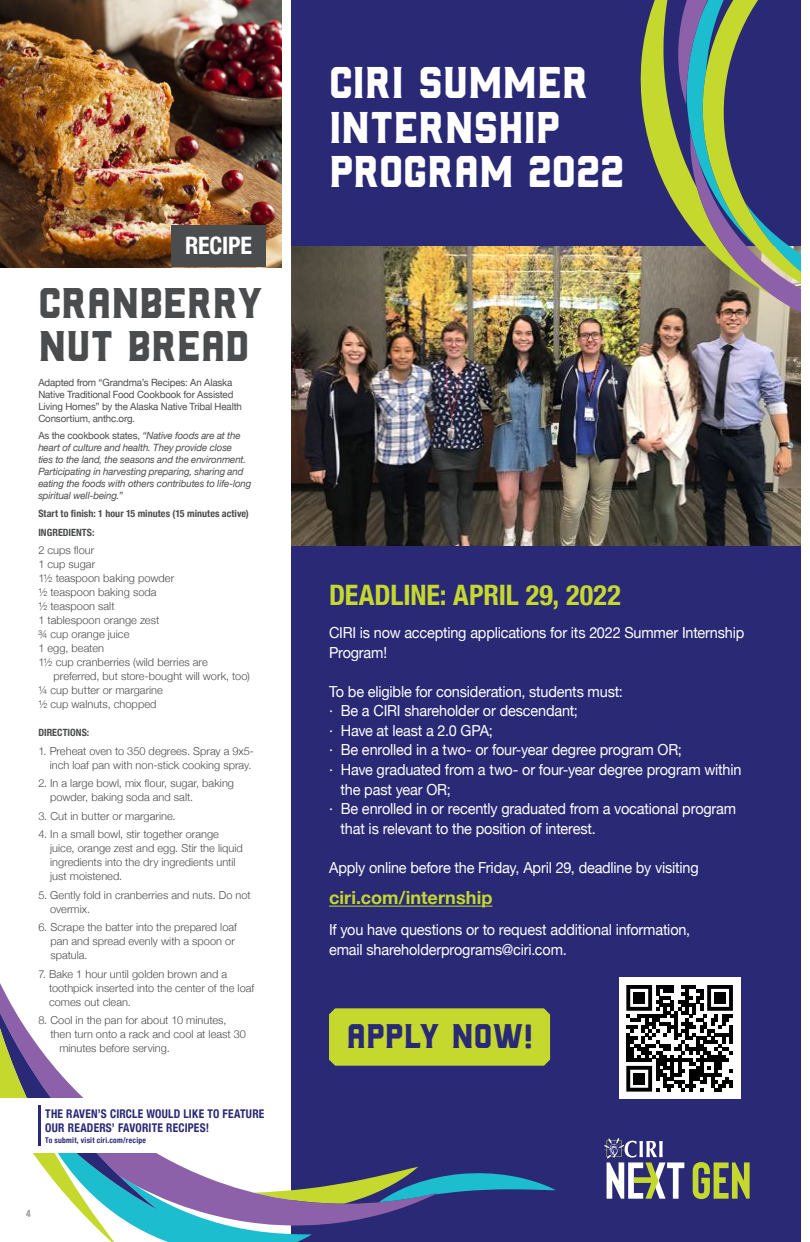
<style>
.page{position:relative;width:810px;height:1242px;background:#fff}
.page>*{position:absolute;margin:0;border:0;box-sizing:border-box;transform-origin:0 0}
.t1{font:44.4px/44.4px "Northwest";letter-spacing:-.01em;color:#fff}
.t2{font:42.9px/42.9px "Northwest";letter-spacing:-.005em;color:#4b4c4d}
.t3{font:34.2px "Northwest";letter-spacing:-.01em;color:#2a2976}
.t4{font:700 condensed 28.2px "Helvetica Neue";letter-spacing:-.005em;color:#c4d82d}
.t5{font:700 condensed 24px "Helvetica Neue";letter-spacing:-.01em;color:#fff}
.t6{font:700 18.1px "Helvetica Neue";letter-spacing:.005em;color:#c4d82d}
.t7{font:15.2px/19.6px "Helvetica Neue";letter-spacing:-.015em;color:#fff;scale:.95 1}
.t8{font:700 condensed 12px/14px "Helvetica Neue";letter-spacing:.02em;color:#2a2976;scale:.95 1}
.t9{font:300 11px/14px "Helvetica Neue";letter-spacing:.005em;color:#4b4c4d}
.t10{font:italic 10px/12px "Helvetica Neue";letter-spacing:-.01em;color:#4b4c4d}
.t11{font:10px/12px "Helvetica Neue";letter-spacing:-.015em;color:#4b4c4d}
.t12{font:700 condensed 10px/18.5px "Helvetica Neue";letter-spacing:.005em;color:#4b4c4d}
.t13{font:700 condensed 10px "Helvetica Neue";color:#939598;scale:.95 1}
.t14{font:700 condensed 8px "Helvetica Neue";letter-spacing:.035em;color:#2a2976;scale:.95 1}
.s1{font-style:normal}
</style>
<div class="page">
<div style="left:291px;top:0;width:510px;height:526px;background:#2a2976"></div>
<div style="left:291px;top:535px;width:510px;height:707px;background:#2a2976"></div>
<div style="left:619px;top:978px;width:121px;height:121px;background:#fff"></div>
<svg style="left:626px;top:985px;width:107px;height:107px"></svg>
<div style="left:634px;top:992px;width:11px;height:11px;background:#000"></div>
<div style="left:715px;top:992px;width:11px;height:11px;background:#000"></div>
<div style="left:634px;top:1073px;width:11px;height:11px;background:#000"></div>
<img style="left:0;top:0;width:282px;height:267px">
<img style="left:291px;top:246px;width:510px;height:299px">
<svg style="left:638px;top:0;width:163px;height:313px"></svg>
<svg style="left:0;top:983px;width:556px;height:259px"></svg>
<svg style="left:693px;top:1162px;width:57px;height:37px"></svg>
<svg style="left:604px;top:1138px;width:80px;height:61px"></svg>
<hr style="left:329px;top:906px;width:163px;height:1px;background:#c4d82d">
<div style="left:171px;top:225px;width:94px;height:42px;background:#4b4c4d"></div>
<div style="left:0;top:1098px;width:285px;height:54px;background:#fff"></div>
<hr style="left:38px;top:1105px;width:3px;height:40px;background:#2a2976">
<h3 class="t5" style="left:185px;top:231px;width:69px">RECIPE</h3>
<h2 class="t2" style="left:38px;top:276px;width:227px">CRANBERRY<br>NUT BREAD</h2>
<p class="t11" style="left:38px;top:377px;width:205px">Adapted from “Grandma’s Recipes: An Alaska Native Traditional Food Cookbook for Assisted Living Homes” by the Alaska Native Tribal Health Consortium, anthc.org.</p>
<p class="t10" style="left:38px;top:429px;width:214px"><span class="s1">As the cookbook states,</span> “Native foods are at the heart of culture and health. They provide close<br>ties to the land, the seasons and the environment.<br>Participating in harvesting preparing, sharing and eating the foods with others contributes to life-long spiritual well-being.”</p>
<p class="t12" style="left:38px;top:504px;width:212px">Start to finish: 1 hour 15 minutes (15 minutes active)<br>INGREDIENTS:</p>
<p class="t9" style="left:38px;top:543px;width:57px">2 cups flour</p>
<p class="t9" style="left:38px;top:557px;width:58px">1 cup sugar</p>
<p class="t9" style="left:38px;top:571px;width:137px">1½ teaspoon baking powder</p>
<p class="t9" style="left:38px;top:585px;width:120px">½ teaspoon baking soda</p>
<p class="t9" style="left:38px;top:599px;width:78px">½ teaspoon salt</p>
<p class="t9" style="left:38px;top:613px;width:122px">1 tablespoon orange zest</p>
<p class="t9" style="left:38px;top:627px;width:93px">¾ cup orange juice</p>
<p class="t9" style="left:38px;top:641px;width:67px">1 egg, beaten</p>
<p class="t9" style="left:38px;top:655px;width:171px">1½ cup cranberries (wild berries are</p>
<p class="t9" style="left:54px;top:669px;width:198px">preferred, but store-bought will work, too)</p>
<p class="t9" style="left:38px;top:683px;width:126px">¼ cup butter or margarine</p>
<p class="t9" style="left:38px;top:697px;width:120px">½ cup walnuts, chopped</p>
<p class="t12" style="left:38px;top:723px;width:52px">DIRECTIONS:</p>
<p class="t9" style="left:38px;top:744px;width:217px;text-align:right">1. Preheat oven to 350 degrees. Spray a 9x5- inch loaf pan with non-stick cooking spray.</p>
<p class="t9" style="left:50px;top:776px;width:185px;text-indent:-12px">2. In a large bowl, mix flour, sugar, baking powder, baking soda and salt.</p>
<p class="t9" style="left:38px;top:809px;width:139px">3. Cut in butter or margarine.</p>
<p class="t9" style="left:50px;top:827px;width:194px;text-indent:-12px">4. In a small bowl, stir together orange juice, orange zest and egg. Stir the liquid ingredients into the dry ingredients until just moistened.</p>
<p class="t9" style="left:50px;top:888px;width:202px;text-indent:-12px">5. Gently fold in cranberries and nuts. Do not overmix.</p>
<p class="t9" style="left:50px;top:920px;width:188px;text-indent:-12px">6. Scrape the batter into the prepared loaf pan and spread evenly with a spoon or spatula.</p>
<p class="t9" style="left:49px;top:967px;width:207px;text-indent:-11px">7. Bake 1 hour until golden brown and a toothpick inserted into the center of the loaf comes out clean.</p>
<p class="t9" style="left:38px;top:1013px;width:190px">8. Cool in the pan for about 10 minutes,</p>
<p class="t9" style="left:50px;top:1027px;width:197px">then turn onto a rack and cool at least 30</p>
<p class="t9" style="left:59px;top:1041px;width:112px">minutes before serving.</p>
<p class="t8" style="left:45px;top:1106px;width:232px">THE RAVEN’S CIRCLE WOULD LIKE TO FEATURE<br>OUR READERS’ FAVORITE RECIPES!</p>
<p class="t14" style="left:45px;top:1135px;width:108px">To submit, visit ciri.com/recipe</p>
<p class="t13" style="left:26px;top:1207px;width:6px">4</p>
<h1 class="t1" style="left:329px;top:54px;width:297px">CIRI SUMMER<br>INTERNSHIP<br>PROGRAM 2022</h1>
<h3 class="t4" style="left:329px;top:578px;width:293px">DEADLINE: APRIL 29, 2022</h3>
<h3 class="t7" style="left:329px;top:623px;width:439px">CIRI is now accepting applications for its 2022 Summer Internship<br>Program!</h3>
<h3 class="t7" style="left:329px;top:681px;width:311px">To be eligible for consideration, students must:</h3>
<h3 class="t7" style="left:329px;top:701px;width:264px">· Be a CIRI shareholder or descendant;</h3>
<h3 class="t7" style="left:329px;top:720px;width:174px">· Have at least a 2.0 GPA;</h3>
<h3 class="t7" style="left:329px;top:740px;width:373px">· Be enrolled in a two- or four-year degree program OR;</h3>
<h3 class="t7" style="left:329px;top:760px;width:436px">· Have graduated from a two- or four-year degree program within</h3>
<h3 class="t7" style="left:341px;top:779px;width:117px">the past year OR;</h3>
<h3 class="t7" style="left:329px;top:799px;width:430px">· Be enrolled in or recently graduated from a vocational program</h3>
<h3 class="t7" style="left:341px;top:818px;width:270px">that is relevant to the position of interest.</h3>
<h3 class="t7" style="left:329px;top:858px;width:391px">Apply online before the Friday, April 29, deadline by visiting</h3>
<h3 class="t6" style="left:329px;top:887px;width:165px">ciri.com/internship</h3>
<h3 class="t7" style="left:329px;top:920px;width:382px">If you have questions or to request additional information, email shareholderprograms@ciri.com.</h3>
<h3 class="t3" style="left:347px;top:1010px;width:188px">APPLY NOW!</h3>
</div>
